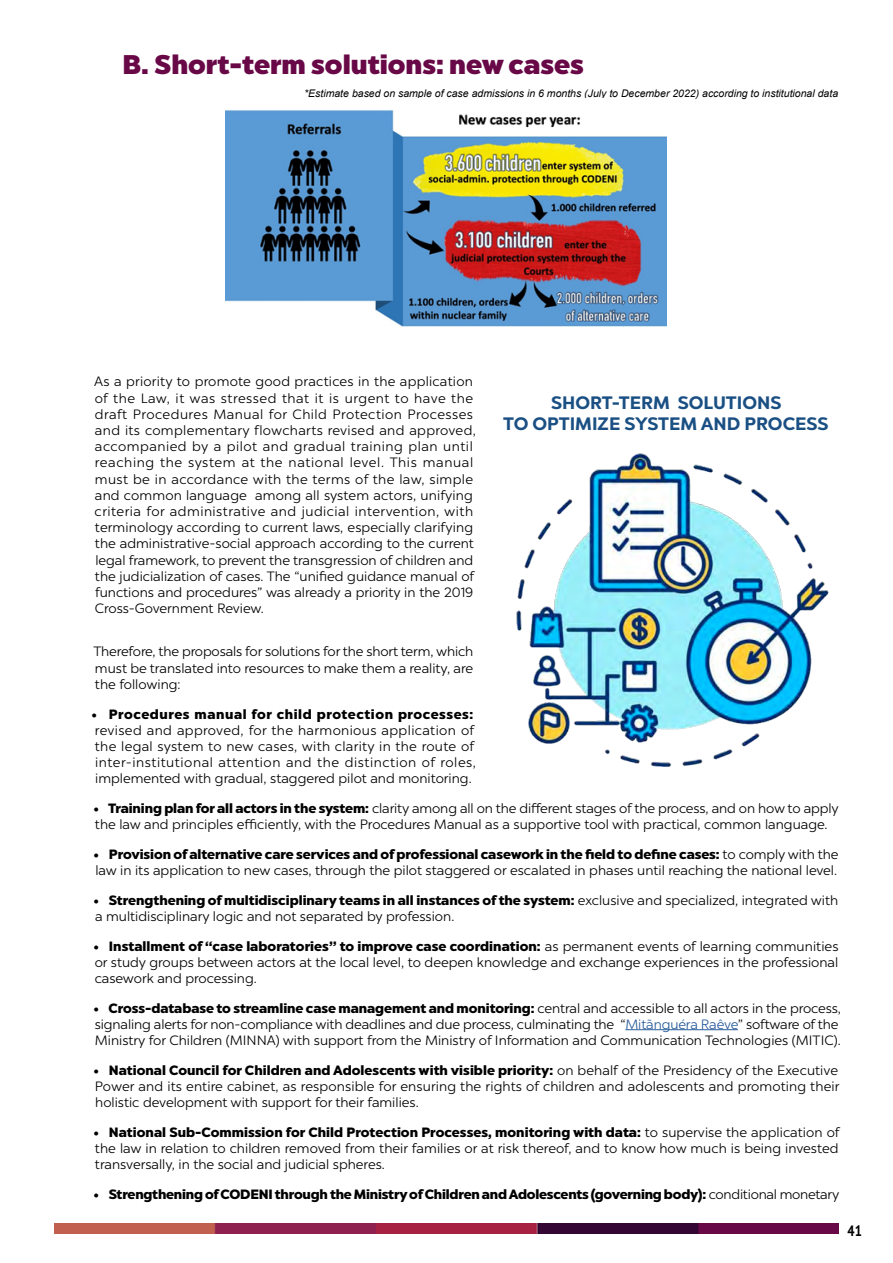
<style>
.page{position:relative;width:893px;height:1263px;background:#fff}
.page>*{position:absolute;margin:0;border:0;box-sizing:border-box;transform-origin:0 0}
.t1{font:800 27px "Chronica Pro";color:#680847}
.t2{font:700 18px/21.6px "Chronica Pro";color:#194f83;text-align:center}
.t3{font:700 condensed 15px "PT Sans";color:#000}
.t4{font:13.5px/16.2px "Chronica Pro";color:#000}
.t5{font:13.5px/16.2px "Chronica Pro";letter-spacing:.02em;color:#000}
.t6{font:900 13.5px "Chronica Pro";letter-spacing:-.015em;color:#000}
.t7{font:900 13.5px "Chronica Pro";letter-spacing:.04em;color:#000}
.t8{font:italic 10.5px "Arial";color:#000}
.s1{font-weight:900}
.s2{color:#275b9b}
.s3{font-weight:400}
</style>
<div class="page">
<img style="left:54px;top:1224px;width:785px;height:10px">
<hr style="left:625px;top:1029px;width:113px;height:1px;background:#275b9b">
<img style="left:516px;top:453px;width:313px;height:314px">
<img style="left:226px;top:110px;width:440px;height:217px">
<h1 class="t1" style="left:122px;top:48px;width:463px">B. Short-term solutions: new cases</h1>
<p class="t8" style="left:304px;top:87px;width:536px">*Estimate based on sample of case admissions in 6 months (July to December 2022) according to institutional data</p>
<p class="t4" style="left:94px;top:374px;width:383px">As a priority to promote good practices in the application of the Law, it was stressed that it is urgent to have the draft Procedures Manual for Child Protection Processes and its complementary flowcharts revised and approved, accompanied by a pilot and gradual training plan until reaching the system at the national level. This manual must be in accordance with the terms of the law, simple and common language among all system actors, unifying criteria for administrative and judicial intervention, with terminology according to current laws, especially clarifying the administrative-social approach according to the current legal framework, to prevent the transgression of children and the judicialization of cases. The “unified guidance manual of functions and procedures” was already a priority in the 2019<br>Cross-Government Review.</p>
<p class="t4" style="left:93px;top:644px;width:381px;text-align:justify">Therefore, the proposals for solutions for the short term, which must be translated into resources to make them a reality, are the following:</p>
<p class="t7" style="left:91px;top:705px;width:383px">• Procedures manual for child protection processes:</p>
<p class="t5" style="left:95px;top:722px;width:382px">revised and approved, for the harmonious application of the legal system to new cases, with clarity in the route of inter-institutional attention and the distinction of roles, implemented with gradual, staggered pilot and monitoring.</p>
<p class="t4" style="left:93px;top:800px;width:747px"><span class="s1">• Training plan for all actors in the system:</span> clarity among all on the different stages of the process, and on how to apply the law and principles efficiently, with the Procedures Manual as a supportive tool with practical, common language.</p>
<p class="t4" style="left:93px;top:846px;width:747px"><span class="s1">• Provision of alternative care services and of professional casework in the field to define cases:</span> to comply with the law in its application to new cases, through the pilot staggered or escalated in phases until reaching the national level.</p>
<p class="t4" style="left:93px;top:892px;width:746px"><span class="s1">• Strengthening of multidisciplinary teams in all instances of the system:</span> exclusive and specialized, integrated with a multidisciplinary logic and not separated by profession.</p>
<p class="t4" style="left:93px;top:938px;width:747px;text-align:justify"><span class="s1">• Installment of “case laboratories” to improve case coordination:</span> as permanent events of learning communities or study groups between actors at the local level, to deepen knowledge and exchange experiences in the professional casework and processing.</p>
<p class="t4" style="left:93px;top:1000px;width:749px"><span class="s1">• Cross-database to streamline case management and monitoring:</span> central and accessible to all actors in the process, signaling alerts for non-compliance with deadlines and due process, culminating the “<span class="s2">Mitãnguéra Raêve</span>” software of the<br>Ministry for Children (MINNA) with support from the Ministry of Information and Communication Technologies (MITIC).</p>
<p class="t4" style="left:93px;top:1062px;width:748px;text-align:justify"><span class="s1">• National Council for Children and Adolescents with visible priority:</span> on behalf of the Presidency of the Executive Power and its entire cabinet, as responsible for ensuring the rights of children and adolescents and promoting their holistic development with support for their families.</p>
<p class="t4" style="left:93px;top:1124px;width:748px;text-align:justify"><span class="s1">• National Sub-Commission for Child Protection Processes, monitoring with data:</span> to supervise the application of the law in relation to children removed from their families or at risk thereof, and to know how much is being invested transversally, in the social and judicial spheres.</p>
<p class="t6" style="left:93px;top:1186px;width:747px">• Strengthening of CODENI through the Ministry of Children and Adolescents (governing body): <span class="s3">conditional monetary</span></p>
<h2 class="t2" style="left:503px;top:391px;width:327px">SHORT-TERM SOLUTIONS<br>TO OPTIMIZE SYSTEM AND PROCESS</h2>
<p class="t3" style="left:848px;top:1221px;width:16px">41</p>
</div>
